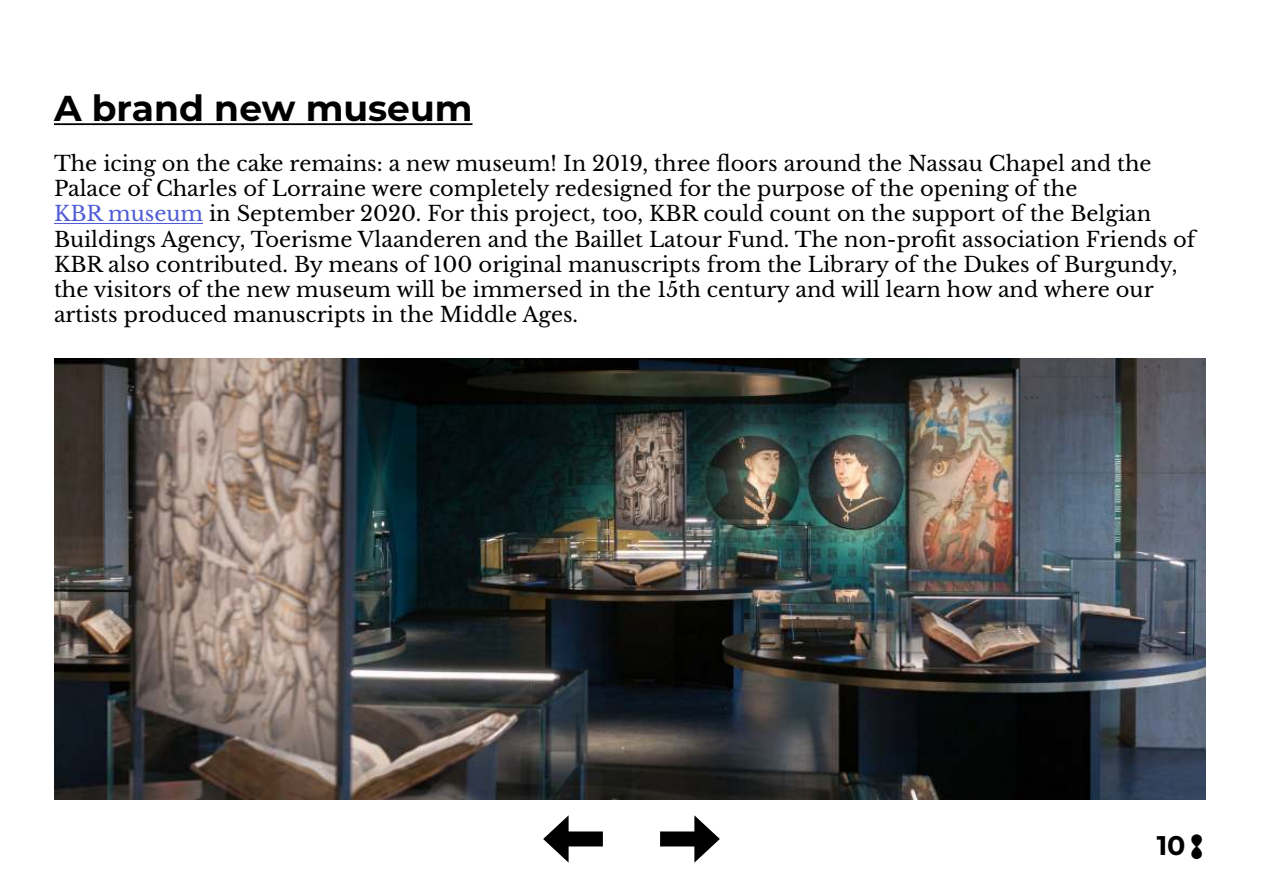
<style>
.page{position:relative;width:1263px;height:893px;background:#fff}
.page>*{position:absolute;margin:0;border:0;box-sizing:border-box;transform-origin:0 0}
.t1{font:700 36px "KB Rserrat";color:#000}
.t2{font:700 27px "KB Rserrat";color:#000}
.t3{font:21px/25.2px "Libre Baskerville";color:#000}
.s1{color:#4f5cd6}
</style>
<div class="page">
<img style="left:54px;top:359px;width:1151px;height:440px">
<hr style="left:54px;top:123px;width:418px;height:2px;background:#000">
<hr style="left:54px;top:223px;width:149px;height:1px;background:#4f5cd6">
<div style="left:660px;top:831px;width:44px;height:15px;background:#000"></div>
<svg style="left:694px;top:815px;width:26px;height:48px"></svg>
<div style="left:559px;top:831px;width:44px;height:15px;background:#000"></div>
<svg style="left:543px;top:815px;width:26px;height:48px"></svg>
<h1 class="t1" style="left:54px;top:92px;width:420px">A brand new museum</h1>
<p class="t3" style="left:54px;top:151px;width:1143px">The icing on the cake remains: a new museum! In 2019, three floors around the Nassau Chapel and the Palace of Charles of Lorraine were completely redesigned for the purpose of the opening of the<br><span class="s1">KBR museum</span> in September 2020. For this project, too, KBR could count on the support of the Belgian Buildings Agency, Toerisme Vlaanderen and the Baillet Latour Fund. The non-profit association Friends of KBR also contributed. By means of 100 original manuscripts from the Library of the Dukes of Burgundy, the visitors of the new museum will be immersed in the 15th century and will learn how and where our artists produced manuscripts in the Middle Ages.</p>
<p class="t2" style="left:1157px;top:834px;width:47px">10$</p>
</div>
